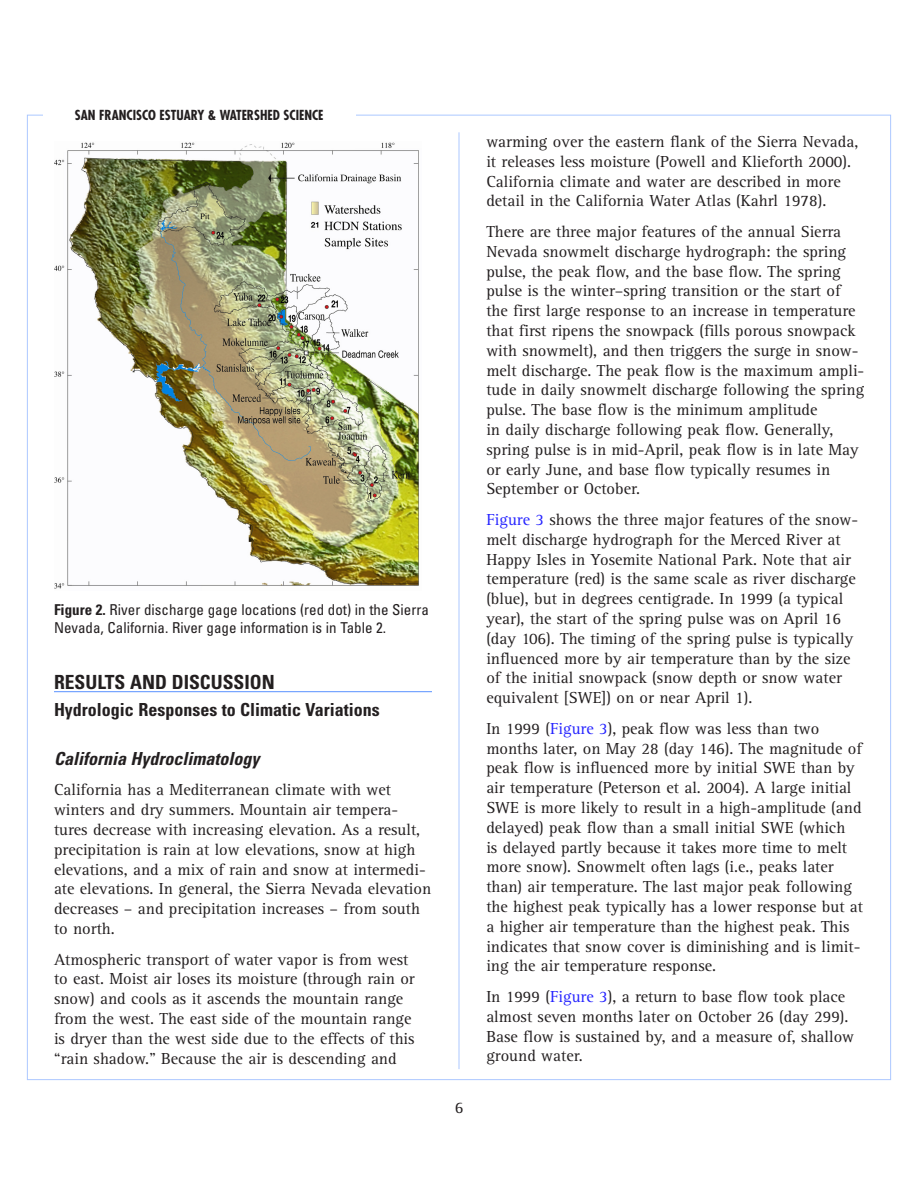
<style>
.page{position:relative;width:918px;height:1188px;background:#fff}
.page>*{position:absolute;margin:0;border:0;box-sizing:border-box;transform-origin:0 0}
.Subhead_1_with_rule{font:700 condensed 19.5px "Univers";color:#231f20}
.Subhead_2_no-rule{font:700 condensed 18px "Univers";color:#231f20}
.Subhead_2_no-rule-2{font:italic 700 condensed 18px "Univers";color:#231f20}
.Text{font:16.5px/19.8px "Rotis Serif";color:#231f20}
.Figure_Caption{font:condensed 15px/18px "Univers";color:#231f20}
.t1{font:700 condensed 13.5px "Futura";color:#231f20}
.s1{font-weight:700}
.s2{color:#2523ff}
</style>
<div class="page">
<hr style="left:459px;top:132px;width:1px;height:937px;background:#acc8ff">
<hr style="left:54px;top:691px;width:378px;height:1px;background:#5991ff">
<img style="left:54px;top:142px;width:365px;height:447px">
<p class="t1" style="left:75px;top:107px;width:250px">SAN FRANCISCO ESTUARY &amp; WATERSHED SCIENCE</p>
<p class="Figure_Caption" style="left:54px;top:600px;width:376px"><span class="s1">Figure 2.</span> River discharge gage locations (red dot) in the Sierra<br>Nevada, California. River gage information is in Table 2.</p>
<p class="Subhead_1_with_rule" style="left:54px;top:670px;width:222px">RESULTS AND DISCUSSION</p>
<p class="Subhead_2_no-rule" style="left:54px;top:698px;width:327px">Hydrologic Responses to Climatic Variations</p>
<p class="Subhead_2_no-rule-2" style="left:54px;top:747px;width:207px">California Hydroclimatology</p>
<p class="Text" style="left:54px;top:781px;width:379px">California has a Mediterranean climate with wet winters and dry summers. Mountain air tempera&shy;tures decrease with increasing elevation. As a result, precipitation is rain at low elevations, snow at high elevations, and a mix of rain and snow at intermedi&shy;ate elevations. In general, the Sierra Nevada elevation decreases – and precipitation increases – from south to north.</p>
<p class="Text" style="left:54px;top:950px;width:362px">Atmospheric transport of water vapor is from west to east. Moist air loses its moisture (through rain or snow) and cools as it ascends the mountain range from the west. The east side of the mountain range is dryer than the west side due to the effects of this “rain shadow.” Because the air is descending and</p>
<p class="Text" style="left:455px;top:1098px;width:10px">6</p>
<p class="Text" style="left:486px;top:132px;width:373px">warming over the eastern flank of the Sierra Nevada, it releases less moisture (Powell and Klieforth 2000).<br>California climate and water are described in more detail in the California Water Atlas (Kahrl 1978).</p>
<p class="Text" style="left:486px;top:222px;width:380px">There are three major features of the annual Sierra Nevada snowmelt discharge hydrograph: the spring pulse, the peak flow, and the base flow. The spring pulse is the winter–spring transition or the start of the first large response to an increase in temperature that first ripens the snowpack (fills porous snowpack with snowmelt), and then triggers the surge in snow&shy;melt discharge. The peak flow is the maximum ampli&shy;tude in daily snowmelt discharge following the spring pulse. The base flow is the minimum amplitude<br>in daily discharge following peak flow. Generally, spring pulse is in mid-April, peak flow is in late May or early June, and base flow typically resumes in September or October.</p>
<p class="Text" style="left:486px;top:510px;width:373px"><span class="s2">Figure 3</span> shows the three major features of the snow&shy;melt discharge hydrograph for the Merced River at Happy Isles in Yosemite National Park. Note that air temperature (red) is the same scale as river discharge (blue), but in degrees centigrade. In 1999 (a typical year), the start of the spring pulse was on April 16 (day 106). The timing of the spring pulse is typically influenced more by air temperature than by the size of the initial snowpack (snow depth or snow water equivalent [SWE]) on or near April 1).</p>
<p class="Text" style="left:486px;top:719px;width:378px">In 1999 (<span class="s2">Figure 3</span>), peak flow was less than two months later, on May 28 (day 146). The magnitude of peak flow is influenced more by initial SWE than by air temperature (Peterson et al. 2004). A large initial SWE is more likely to result in a high-amplitude (and delayed) peak flow than a small initial SWE (which<br>is delayed partly because it takes more time to melt more snow). Snowmelt often lags (i.e., peaks later than) air temperature. The last major peak following the highest peak typically has a lower response but at a higher air temperature than the highest peak. This indicates that snow cover is diminishing and is limit&shy;ing the air temperature response.</p>
<p class="Text" style="left:486px;top:987px;width:369px">In 1999 (<span class="s2">Figure 3</span>), a return to base flow took place almost seven months later on October 26 (day 299).<br>Base flow is sustained by, and a measure of, shallow ground water.</p>
</div>
